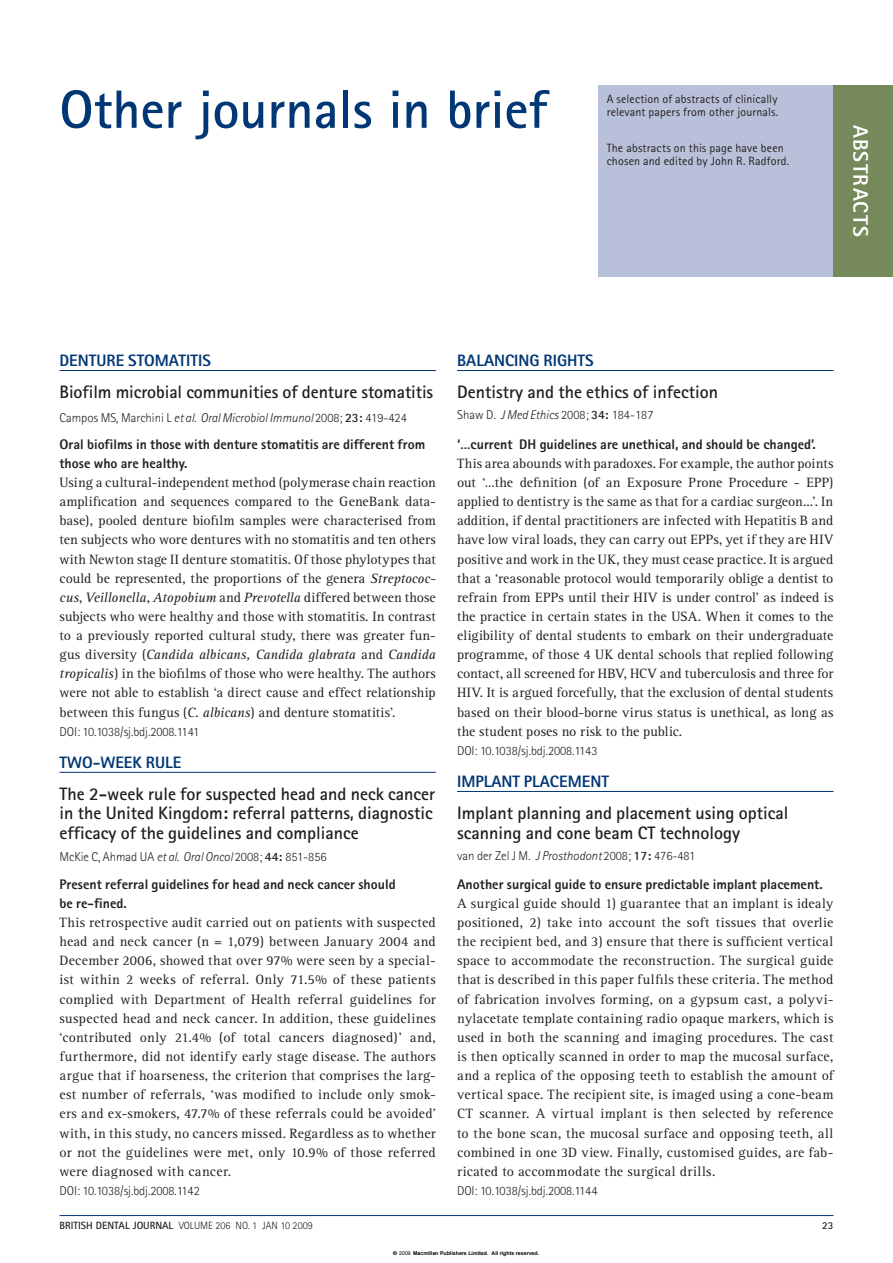
<style>
.page{position:relative;width:893px;height:1263px;background:#fff}
.page>*{position:absolute;margin:0;border:0;box-sizing:border-box;transform-origin:0 0}
.t1{font:700 54px "Rotis Sans Serif";color:#013775}
.t2{font:800 21px "Rotis Sans Serif";letter-spacing:.06em;color:#fff}
.t3{font:700 18px/19.5px "Rotis Sans Serif";color:#231f20}
.t4{font:800 16.5px "Rotis Sans Serif";color:#013775}
.t5{font:13.95px/19.2px "Rotis Serif";letter-spacing:.015em;color:#231f20;text-align:justify}
.t6{font:800 13.95px/19.2px "Rotis Sans Serif";color:#231f20}
.t7{font:300 12.75px "Rotis Sans Serif";letter-spacing:-.005em;color:#231f20}
.t8{font:12px/13.5px "Rotis Sans Serif";letter-spacing:.01em;color:#231f20}
.t9{font:300 10.5px "Rotis Sans Serif";color:#231f20}
.t10{font:700 10.5px "Rotis Sans Serif";color:#231f20}
.t11{font:700 5.25px "Arial";color:#000}
.s1{font-style:italic}
.s2{font-weight:700}
.s3{font-family:"Helvetica"}
.s4{font-weight:400}
</style>
<div class="page">
<div style="left:598px;top:85px;width:295px;height:191px;background:#b9c0d9"></div>
<hr style="left:59px;top:370px;width:377px;height:1px;background:#013775">
<hr style="left:457px;top:791px;width:376px;height:1px;background:#013775">
<hr style="left:457px;top:370px;width:376px;height:1px;background:#013775">
<hr style="left:59px;top:772px;width:377px;height:1px;background:#013775">
<hr style="left:59px;top:1215px;width:774px;height:1px;background:#013775">
<div style="left:833px;top:85px;width:60px;height:191px;background:#76895b"></div>
<h1 class="t1" style="left:59px;top:91px;width:489px">Other journals in brief</h1>
<p class="t8" style="left:607px;top:93px;width:173px">A selection of abstracts of clinically relevant papers from other journals.</p>
<p class="t8" style="left:607px;top:142px;width:184px">The abstracts on this page have been chosen and edited by John R. Radford.</p>
<h2 class="t2" style="left:868px;top:125px;width:114px;rotate:90deg">ABSTRACTS</h2>
<p class="t4" style="left:59px;top:355px;width:153px">DENTURE STOMATITIS</p>
<p class="t3" style="left:59px;top:384px;width:375px">Biofilm microbial communities of denture stomatitis</p>
<p class="t7" style="left:59px;top:413px;width:349px">Campos MS, Marchini L <span class="s1">et al. Oral Microbiol Immunol</span> 2008; <span class="s2">23:</span> 419-424</p>
<p class="t6" style="left:59px;top:436px;width:367px">Oral biofilms in those with denture stomatitis are different from those who are healthy.</p>
<p class="t5" style="left:59px;top:474px;width:378px">Using a cultural-independent method (polymerase chain reaction amplification and sequences compared to the GeneBank data&shy;base), pooled denture biofilm samples were characterised from ten subjects who wore dentures with no stomatitis and ten others with Newton stage II denture stomatitis. Of those phylotypes that could be represented, the proportions of the genera <span class="s1">Streptococ&shy;cus</span>, <span class="s1">Veillonella</span>, <span class="s1">Atopobium</span> and <span class="s1">Prevotella</span> differed between those subjects who were healthy and those with stomatitis. In contrast to a previously reported cultural study, there was greater fun&shy;gus diversity (<span class="s1">Candida albicans, Candida glabrata</span> and <span class="s1">Candida tropicalis</span>) in the biofilms of those who were healthy. The authors were not able to establish ‘a direct cause and effect relationship between this fungus (<span class="s1">C. albicans</span>) and denture stomatitis’.</p>
<p class="t7" style="left:59px;top:727px;width:141px">DOI: 10.1038/sj.bdj.2008.1141</p>
<p class="t4" style="left:457px;top:355px;width:138px">BALANCING RIGHTS</p>
<p class="t3" style="left:457px;top:384px;width:262px">Dentistry and the ethics of infection</p>
<p class="t7" style="left:457px;top:411px;width:198px">Shaw D. <span class="s1">J Med Ethics</span> 2008; <span class="s2">34:</span> 184-187</p>
<p class="t6" style="left:457px;top:436px;width:360px">‘…current DH guidelines are unethical, and should be changed’.</p>
<p class="t5" style="left:457px;top:455px;width:378px">This area abounds with paradoxes. For example, the author points out ‘…the definition (of an Exposure Prone Procedure - EPP) applied to dentistry is the same as that for a cardiac surgeon...’. In addition, if dental practitioners are infected with Hepatitis B and have low viral loads, they can carry out EPPs, yet if they are HIV positive and work in the UK, they must cease practice. It is argued that a ‘reasonable protocol would temporarily oblige a dentist to refrain from EPPs until their HIV is under control’ as indeed is the practice in certain states in the USA. When it comes to the eligibility of dental students to embark on their undergraduate programme, of those 4 UK dental schools that replied following contact, all screened for HBV, HCV and tuberculosis and three for HIV. It is argued forcefully, that the exclusion of dental students based on their blood-borne virus status is unethical, as long as the student poses no risk to the public.</p>
<p class="t7" style="left:457px;top:746px;width:142px">DOI: 10.1038/sj.bdj.2008.1143</p>
<p class="t4" style="left:59px;top:756px;width:123px">TWO-WEEK RULE</p>
<p class="t3" style="left:59px;top:786px;width:377px">The 2-week rule for suspected head and neck cancer in the United Kingdom: referral patterns, diagnostic efficacy of the guidelines and compliance</p>
<p class="t7" style="left:59px;top:852px;width:269px">McKie C, Ahmad UA <span class="s1">et al. Oral Oncol</span> 2008; <span class="s2">44:</span> 851-856</p>
<p class="t6" style="left:59px;top:876px;width:338px">Present referral guidelines for head and neck cancer should be re-fined.</p>
<p class="t5" style="left:59px;top:914px;width:378px">This retrospective audit carried out on patients with suspected head and neck cancer (n = 1,079) between January 2004 and December 2006, showed that over 97% were seen by a special&shy;ist within 2 weeks of referral. Only 71.5% of these patients complied with Department of Health referral guidelines for suspected head and neck cancer. In addition, these guidelines ‘contributed only 21.4% (of total cancers diagnosed)’ and, furthermore, did not identify early stage disease. The authors argue that if hoarseness, the criterion that comprises the larg&shy;est number of referrals, ‘was modified to include only smok&shy;ers and ex-smokers, 47.7% of these referrals could be avoided’ with, in this study, no cancers missed. Regardless as to whether or not the guidelines were met, only 10.9% of those referred were diagnosed with cancer.</p>
<p class="t7" style="left:59px;top:1186px;width:142px">DOI: 10.1038/sj.bdj.2008.1142</p>
<p class="t9" style="left:59px;top:1221px;width:255px"><span class="s2">BRITISH DENTAL JOURNAL</span> VOLUME 206 NO. 1 JAN 10 2009</p>
<p class="t10" style="left:822px;top:1221px;width:13px">23</p>
<p class="t4" style="left:457px;top:775px;width:153px">IMPLANT PLACEMENT</p>
<p class="t3" style="left:457px;top:805px;width:333px">Implant planning and placement using optical scanning and cone beam CT technology</p>
<p class="t7" style="left:457px;top:851px;width:240px">van der Zel J M. <span class="s1">J Prosthodont</span> 2008; <span class="s2">17:</span> 476-481</p>
<p class="t6" style="left:457px;top:876px;width:367px">Another surgical guide to ensure predictable implant placement.</p>
<p class="t5" style="left:457px;top:895px;width:378px">A surgical guide should 1) guarantee that an implant is idealy positioned, 2) take into account the soft tissues that overlie the recipient bed, and 3) ensure that there is sufficient vertical space to accommodate the reconstruction. The surgical guide that is described in this paper fulfils these criteria. The method of fabrication involves forming, on a gypsum cast, a polyvi&shy;nylacetate template containing radio opaque markers, which is used in both the scanning and imaging procedures. The cast is then optically scanned in order to map the mucosal surface, and a replica of the opposing teeth to establish the amount of vertical space. The recipient site, is imaged using a cone-beam CT scanner. A virtual implant is then selected by reference to the bone scan, the mucosal surface and opposing teeth, all combined in one 3D view. Finally, customised guides, are fab&shy;ricated to accommodate the surgical drills.</p>
<p class="t7" style="left:457px;top:1186px;width:142px">DOI: 10.1038/sj.bdj.2008.1144</p>
<p class="t11" style="left:393px;top:1250px;width:148px"><span class="s3">©</span> <span class="s4">2009</span> Macmillan Publishers Limited. All rights reserved.</p>
</div>
